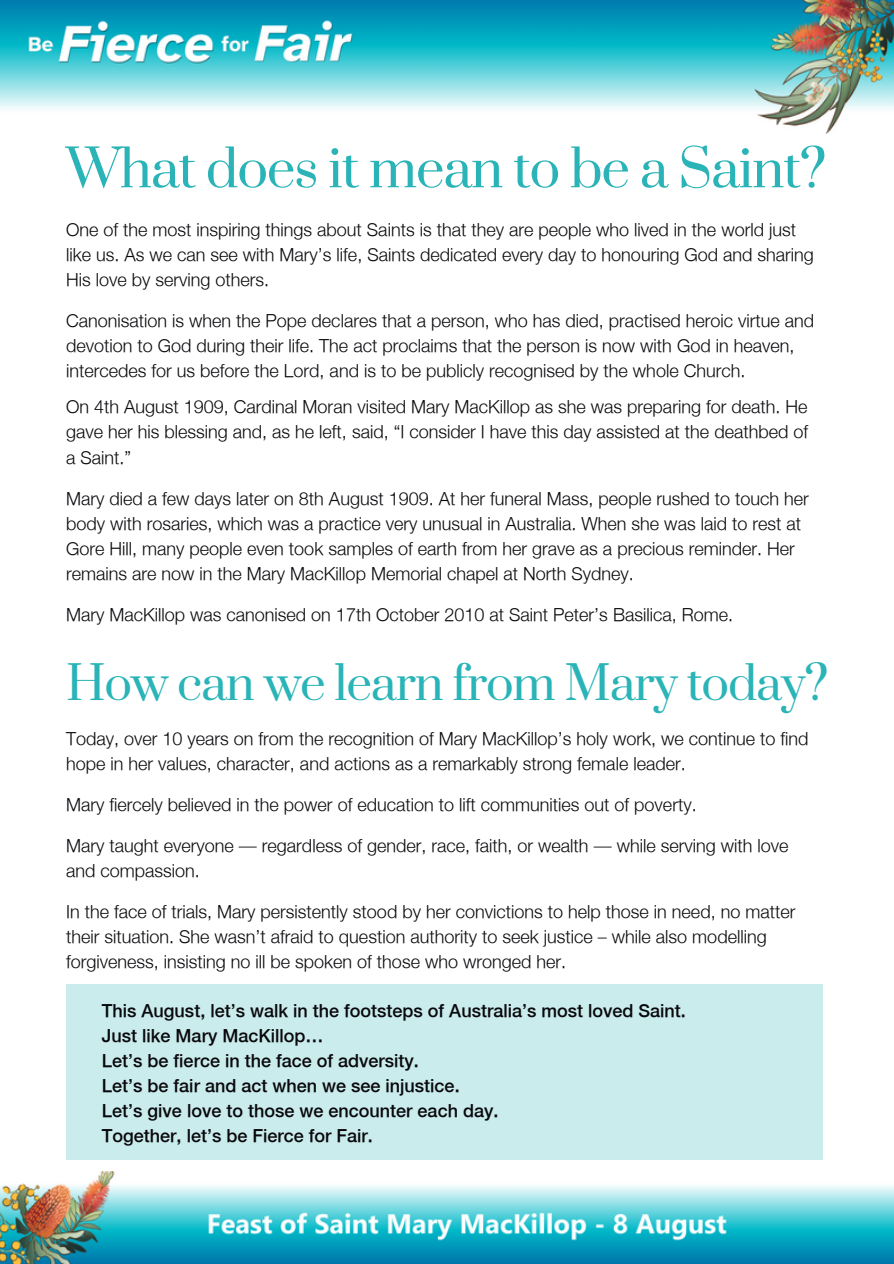
<style>
.page{position:relative;width:894px;height:1264px;background:#fff}
.page>*{position:absolute;margin:0;border:0;box-sizing:border-box;transform-origin:0 0}
.t1{font:51px "Prata";letter-spacing:-.025em;color:#2ab4b7}
.t2{font:45.75px "Prata";letter-spacing:-.025em;color:#2ab4b7}
.t3{font:300 18px/25px "Helvetica Neue";color:#09080c}
.t4{font:500 18px "Helvetica Neue";color:#09080c}
</style>
<div class="page">
<div style="left:66px;top:984px;width:756px;height:175px;background:#caeced"></div>
<img style="left:0;top:0;width:893px;height:133px">
<img style="left:0;top:1171px;width:893px;height:92px">
<p class="t1" style="left:66px;top:137px;width:761px">What does it mean to be a Saint?</p>
<p class="t3" style="left:66px;top:216px;width:749px">One of the most inspiring things about Saints is that they are people who lived in the world just like us. As we can see with Mary’s life, Saints dedicated every day to honouring God and sharing<br>His love by serving others.</p>
<p class="t3" style="left:66px;top:307px;width:749px">Canonisation is when the Pope declares that a person, who has died, practised heroic virtue and devotion to God during their life. The act proclaims that the person is now with God in heaven, intercedes for us before the Lord, and is to be publicly recognised by the whole Church.</p>
<p class="t3" style="left:66px;top:394px;width:743px;text-align:justify">On 4th August 1909, Cardinal Moran visited Mary MacKillop as she was preparing for death. He gave her his blessing and, as he left, said, “I consider I have this day assisted at the deathbed of a Saint.”</p>
<p class="t3" style="left:66px;top:485px;width:744px">Mary died a few days later on 8th August 1909. At her funeral Mass, people rushed to touch her body with rosaries, which was a practice very unusual in Australia. When she was laid to rest at Gore Hill, many people even took samples of earth from her grave as a precious reminder. Her remains are now in the Mary MacKillop Memorial chapel at North Sydney.</p>
<p class="t3" style="left:66px;top:601px;width:668px">Mary MacKillop was canonised on 17th October 2010 at Saint Peter’s Basilica, Rome.</p>
<p class="t2" style="left:66px;top:655px;width:763px">How can we learn from Mary today?</p>
<h2 class="t3" style="left:66px;top:726px;width:743px">Today, over 10 years on from the recognition of Mary MacKillop’s holy work, we continue to find hope in her values, character, and actions as a remarkably strong female leader.</h2>
<p class="t3" style="left:66px;top:792px;width:632px">Mary fiercely believed in the power of education to lift communities out of poverty.</p>
<p class="t3" style="left:66px;top:833px;width:723px">Mary taught everyone — regardless of gender, race, faith, or wealth — while serving with love and compassion.</p>
<p class="t3" style="left:66px;top:899px;width:730px">In the face of trials, Mary persistently stood by her convictions to help those in need, no matter their situation. She wasn’t afraid to question authority to seek justice – while also modelling forgiveness, insisting no ill be spoken of those who wronged her.</p>
<p class="t4" style="left:102px;top:999px;width:585px">This August, let’s walk in the footsteps of Australia’s most loved Saint.</p>
<p class="t4" style="left:102px;top:1024px;width:223px">Just like Mary MacKillop…</p>
<p class="t4" style="left:102px;top:1049px;width:318px">Let’s be fierce in the face of adversity.</p>
<p class="t4" style="left:102px;top:1074px;width:359px">Let’s be fair and act when we see injustice.</p>
<p class="t4" style="left:102px;top:1099px;width:398px">Let’s give love to those we encounter each day.</p>
<p class="t4" style="left:102px;top:1124px;width:272px">Together, let’s be Fierce for Fair.</p>
</div>
